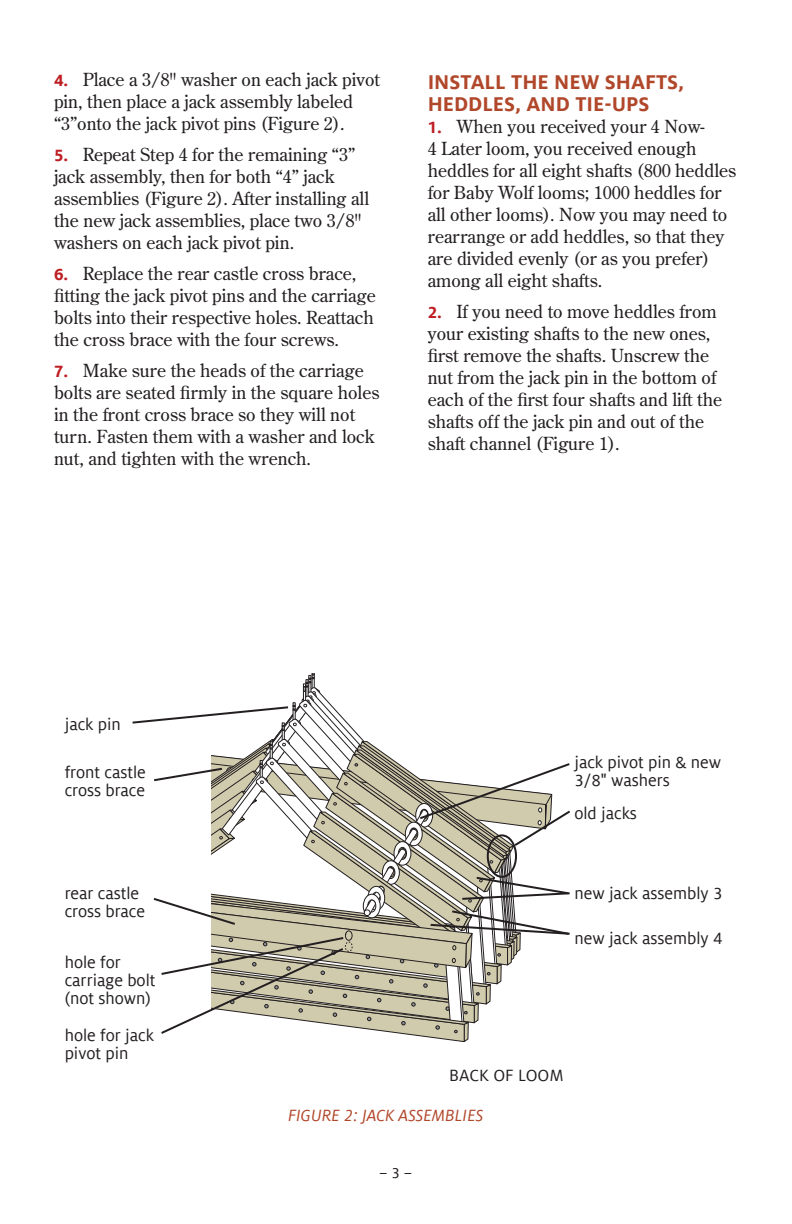
<style>
.page{position:relative;width:792px;height:1224px;background:#fff}
.page>*{position:absolute;margin:0;border:0;box-sizing:border-box;transform-origin:0 0}
.t1{font:700 22px "Milo Offc";color:#b1472a}
.t2{font:18px/22px "Century Old Style Std";color:#231f20}
.call-out{font:18px/18px "Milo Offc";color:#231f20}
.figure_label{font:italic 18px "Milo Offc";color:#b1472a}
.t3{font:16px "Milo Offc";color:#231f20}
.s1{font-family:"Milo Offc";font-weight:700;color:#be1e23}
</style>
<div class="page">
<svg style="left:132px;top:673px;width:438px;height:370px"></svg>
<p class="t2" style="left:54px;top:68px;width:328px"><span class="s1">4.</span> Place a 3/8" washer on each jack pivot pin, then place a jack assembly labeled “3”onto the jack pivot pins (Figure 2).</p>
<p class="t2" style="left:54px;top:143px;width:317px"><span class="s1">5.</span> Repeat Step 4 for the remaining “3” jack assembly, then for both “4” jack assemblies (Figure 2). After installing all the new jack assemblies, place two 3/8" washers on each jack pivot pin.</p>
<p class="t2" style="left:54px;top:262px;width:323px"><span class="s1">6.</span> Replace the rear castle cross brace, fitting the jack pivot pins and the carriage bolts into their respective holes. Reattach the cross brace with the four screws.</p>
<p class="t2" style="left:54px;top:359px;width:327px"><span class="s1">7.</span> Make sure the heads of the carriage bolts are seated firmly in the square holes in the front cross brace so they will not turn. Fasten them with a washer and lock nut, and tighten with the wrench.</p>
<p class="t1" style="left:428px;top:70px;width:258px">INSTALL THE NEW SHAFTS,</p>
<p class="t1" style="left:428px;top:92px;width:223px">HEDDLES, AND TIE-UPS</p>
<p class="t2" style="left:428px;top:116px;width:310px"><span class="s1">1.</span> When you received your 4 Now-<br>4 Later loom, you received enough heddles for all eight shafts (800 heddles for Baby Wolf looms; 1000 heddles for all other looms). Now you may need to rearrange or add heddles, so that they are divided evenly (or as you prefer) among all eight shafts.</p>
<p class="t2" style="left:428px;top:301px;width:296px"><span class="s1">2.</span> If you need to move heddles from your existing shafts to the new ones, first remove the shafts. Unscrew the nut from the jack pin in the bottom of each of the first four shafts and lift the shafts off the jack pin and out of the shaft channel (Figure 1).</p>
<p class="call-out" style="left:65px;top:715px;width:58px">jack pin</p>
<p class="call-out" style="left:65px;top:764px;width:83px">front castle cross brace</p>
<p class="call-out" style="left:65px;top:884px;width:82px">rear castle cross brace</p>
<p class="call-out" style="left:65px;top:953px;width:92px">hole for carriage bolt (not shown)</p>
<p class="call-out" style="left:65px;top:1026px;width:91px">hole for jack pivot pin</p>
<p class="call-out" style="left:574px;top:754px;width:148px">jack pivot pin &amp; new<br>3/8" washers</p>
<p class="call-out" style="left:574px;top:804px;width:64px">old jacks</p>
<p class="call-out" style="left:574px;top:884px;width:150px">new jack assembly 3</p>
<p class="call-out" style="left:574px;top:930px;width:150px">new jack assembly 4</p>
<p class="call-out" style="left:449px;top:1067px;width:116px">BACK OF LOOM</p>
<p class="figure_label" style="left:288px;top:1106px;width:197px">FIGURE 2: JACK ASSEMBLIES</p>
<p class="t3" style="left:379px;top:1165px;width:34px">– 3 –</p>
</div>
